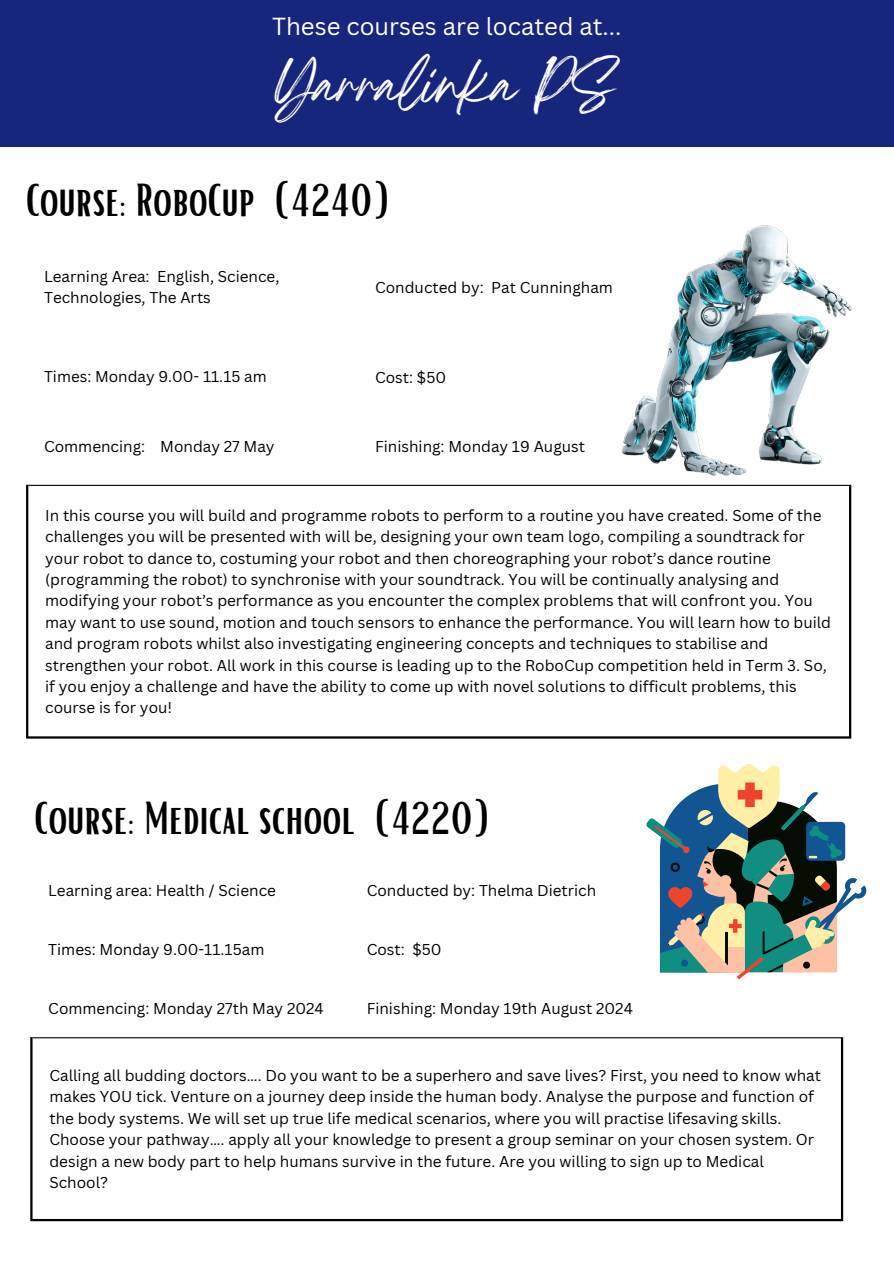
<style>
.page{position:relative;width:894px;height:1264px;background:#fff}
.page>*{position:absolute;margin:0;border:0;box-sizing:border-box;transform-origin:0 0}
.t1{font:45px "Bright";color:#000}
.t2{font:45px "Breathing";color:#fff}
.t3{font:24px "Canva Sans";color:#fff}
.t4{font:15.3px/21.3px "Canva Sans";color:#000}
</style>
<div class="page">
<div style="left:0;top:0;width:893px;height:147px;background:#17267d"></div>
<hr style="left:28px;top:485px;width:820px;height:1px;background:#000">
<hr style="left:26px;top:485px;width:2px;height:251px;background:#000">
<hr style="left:848px;top:485px;width:3px;height:251px;background:#000">
<hr style="left:26px;top:736px;width:825px;height:2px;background:#000">
<img style="left:622px;top:225px;width:229px;height:250px">
<hr style="left:33px;top:1037px;width:807px;height:1px;background:#000">
<hr style="left:30px;top:1037px;width:3px;height:181px;background:#000">
<hr style="left:840px;top:1037px;width:2px;height:181px;background:#000">
<hr style="left:30px;top:1218px;width:812px;height:3px;background:#000">
<svg style="left:646px;top:763px;width:221px;height:216px"></svg>
<p class="t3" style="left:272px;top:10px;width:351px">These courses are located at...</p>
<p class="t2" style="left:274px;top:71px;width:342px">Yarralinka PS</p>
<p class="t1" style="left:26px;top:171px;width:366px">Course: RoboCup (4240)</p>
<p class="t4" style="left:44px;top:265px;width:237px">Learning Area: English, Science,<br>Technologies, The Arts</p>
<h1 class="t4" style="left:375px;top:276px;width:239px">Conducted by: Pat Cunningham</h1>
<h1 class="t4" style="left:44px;top:365px;width:224px">Times: Monday 9.00- 11.15 am</h1>
<p class="t4" style="left:375px;top:367px;width:72px">Cost: $50</p>
<p class="t4" style="left:44px;top:435px;width:232px">Commencing: Monday 27 May</p>
<p class="t4" style="left:375px;top:435px;width:211px">Finishing: Monday 19 August</p>
<p class="t4" style="left:45px;top:504px;width:787px">In this course you will build and programme robots to perform to a routine you have created. Some of the challenges you will be presented with will be, designing your own team logo, compiling a soundtrack for your robot to dance to, costuming your robot and then choreographing your robot’s dance routine (programming the robot) to synchronise with your soundtrack. You will be continually analysing and modifying your robot’s performance as you encounter the complex problems that will confront you. You may want to use sound, motion and touch sensors to enhance the performance. You will learn how to build and program robots whilst also investigating engineering concepts and techniques to stabilise and strengthen your robot. All work in this course is leading up to the RoboCup competition held in Term 3. So, if you enjoy a challenge and have the ability to come up with novel solutions to difficult problems, this course is for you!</p>
<p class="t1" style="left:35px;top:788px;width:457px">Course: Medical school (4220)</p>
<p class="t4" style="left:48px;top:879px;width:229px">Learning area: Health / Science</p>
<h1 class="t4" style="left:366px;top:879px;width:231px">Conducted by: Thelma Dietrich</h1>
<p class="t4" style="left:48px;top:938px;width:217px">Times: Monday 9.00-11.15am</p>
<p class="t4" style="left:366px;top:938px;width:76px">Cost: $50</p>
<p class="t4" style="left:48px;top:997px;width:277px">Commencing: Monday 27th May 2024</p>
<p class="t4" style="left:366px;top:997px;width:268px">Finishing: Monday 19th August 2024</p>
<p class="t4" style="left:49px;top:1064px;width:772px">Calling all budding doctors…. Do you want to be a superhero and save lives? First, you need to know what makes YOU tick. Venture on a journey deep inside the human body. Analyse the purpose and function of the body systems. We will set up true life medical scenarios, where you will practise lifesaving skills.<br>Choose your pathway…. apply all your knowledge to present a group seminar on your chosen system. Or design a new body part to help humans survive in the future. Are you willing to sign up to Medical School?</p>
</div>
